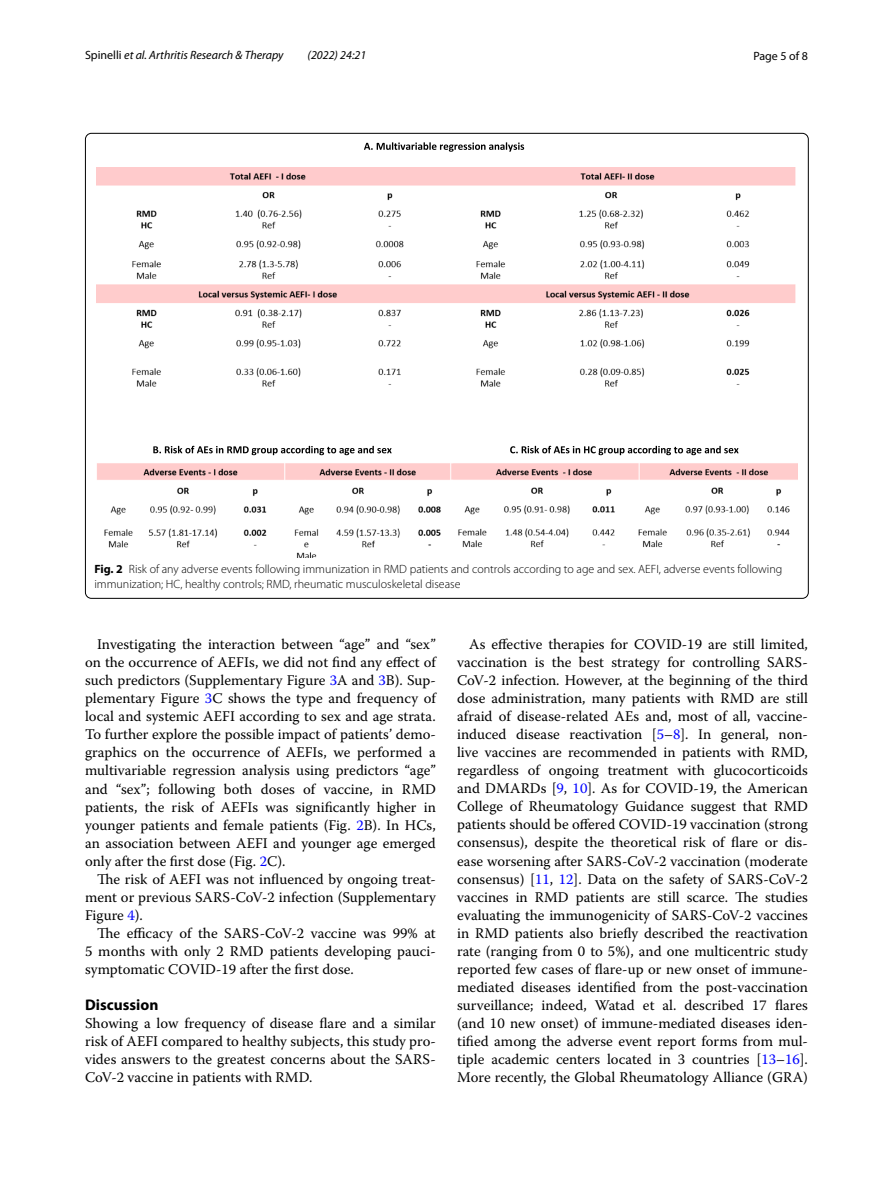
<style>
.page{position:relative;width:893px;height:1187px;background:#fff}
.page>*{position:absolute;margin:0;border:0;box-sizing:border-box;transform-origin:0 0}
.t1{font:700 15.45px "Myriad Pro";color:#000}
.t2{font:14.7px/18px "Warnock Pro";color:#000;text-align:justify}
.t3{font:300 12px/15px "Myriad Pro";color:#000}
.t4{font:italic 12px "Myriad Pro";color:#000}
.t5{font:12px "Myriad Pro";color:#000}
.s1{font-style:normal}
.s2{font-weight:700}
.s3{color:#00f}
</style>
<div class="page">
<img style="left:97px;top:168px;width:700px;height:390px">
<svg style="left:364px;top:142px;width:160px;height:10px"></svg>
<svg style="left:153px;top:446px;width:239px;height:9px"></svg>
<svg style="left:510px;top:446px;width:229px;height:9px"></svg>
<p class="t4" style="left:85px;top:48px;width:200px"><span class="s1">Spinelli</span> et al. Arthritis Research &amp; Therapy</p>
<p class="t4" style="left:308px;top:48px;width:60px">(2022) 24:21</p>
<p class="t5" style="left:753px;top:48px;width:56px">Page 5 of 8</p>
<p class="t3" style="left:94px;top:561px;width:689px"><span class="s2">Fig. 2</span> Risk of any adverse events following immunization in RMD patients and controls according to age and sex. AEFI, adverse events following immunization; HC, healthy controls; RMD, rheumatic musculoskeletal disease</p>
<p class="t2" style="left:85px;top:635px;width:352px;text-indent:12px">Investigating the interaction between “age” and “sex” on the occurrence of AEFIs, we did not find any effect of such predictors (Supplementary Figure <span class="s3">3</span>A and <span class="s3">3</span>B). Sup&shy;plementary Figure <span class="s3">3</span>C shows the type and frequency of local and systemic AEFI according to sex and age strata.<br>To further explore the possible impact of patients’ demo&shy;graphics on the occurrence of AEFIs, we performed a multivariable regression analysis using predictors “age” and “sex”; following both doses of vaccine, in RMD patients, the risk of AEFIs was significantly higher in younger patients and female patients (Fig. <span class="s3">2</span>B). In HCs, an association between AEFI and younger age emerged only after the first dose (Fig. <span class="s3">2</span>C).</p>
<p class="t2" style="left:85px;top:869px;width:352px;text-indent:12px">The risk of AEFI was not influenced by ongoing treat&shy;ment or previous SARS-CoV-2 infection (Supplementary Figure <span class="s3">4</span>).</p>
<p class="t2" style="left:85px;top:923px;width:352px;text-indent:12px">The efficacy of the SARS-CoV-2 vaccine was 99% at 5 months with only 2 RMD patients developing pauci&shy;symptomatic COVID-19 after the first dose.</p>
<p class="t1" style="left:85px;top:994px;width:75px">Discussion</p>
<p class="t2" style="left:85px;top:1013px;width:352px">Showing a low frequency of disease flare and a similar risk of AEFI compared to healthy subjects, this study pro&shy;vides answers to the greatest concerns about the SARS-CoV-2 vaccine in patients with RMD.</p>
<p class="t2" style="left:457px;top:635px;width:352px;text-indent:12px">As effective therapies for COVID-19 are still limited, vaccination is the best strategy for controlling SARS-CoV-2 infection. However, at the beginning of the third dose administration, many patients with RMD are still afraid of disease-related AEs and, most of all, vaccine&shy;induced disease reactivation [<span class="s3">5</span>–<span class="s3">8</span>]. In general, non&shy;live vaccines are recommended in patients with RMD, regardless of ongoing treatment with glucocorticoids and DMARDs [<span class="s3">9</span>, <span class="s3">10</span>]. As for COVID-19, the American College of Rheumatology Guidance suggest that RMD patients should be offered COVID-19 vaccination (strong consensus), despite the theoretical risk of flare or dis&shy;ease worsening after SARS-CoV-2 vaccination (moderate consensus) [<span class="s3">11</span>, <span class="s3">12</span>]. Data on the safety of SARS-CoV-2 vaccines in RMD patients are still scarce. The studies evaluating the immunogenicity of SARS-CoV-2 vaccines in RMD patients also briefly described the reactivation rate (ranging from 0 to 5%), and one multicentric study reported few cases of flare-up or new onset of immune&shy;mediated diseases identified from the post-vaccination surveillance; indeed, Watad et al. described 17 flares (and 10 new onset) of immune-mediated diseases iden&shy;tified among the adverse event report forms from mul&shy;tiple academic centers located in 3 countries [<span class="s3">13</span>–<span class="s3">16</span>].<br>More recently, the Global Rheumatology Alliance (GRA)</p>
</div>
